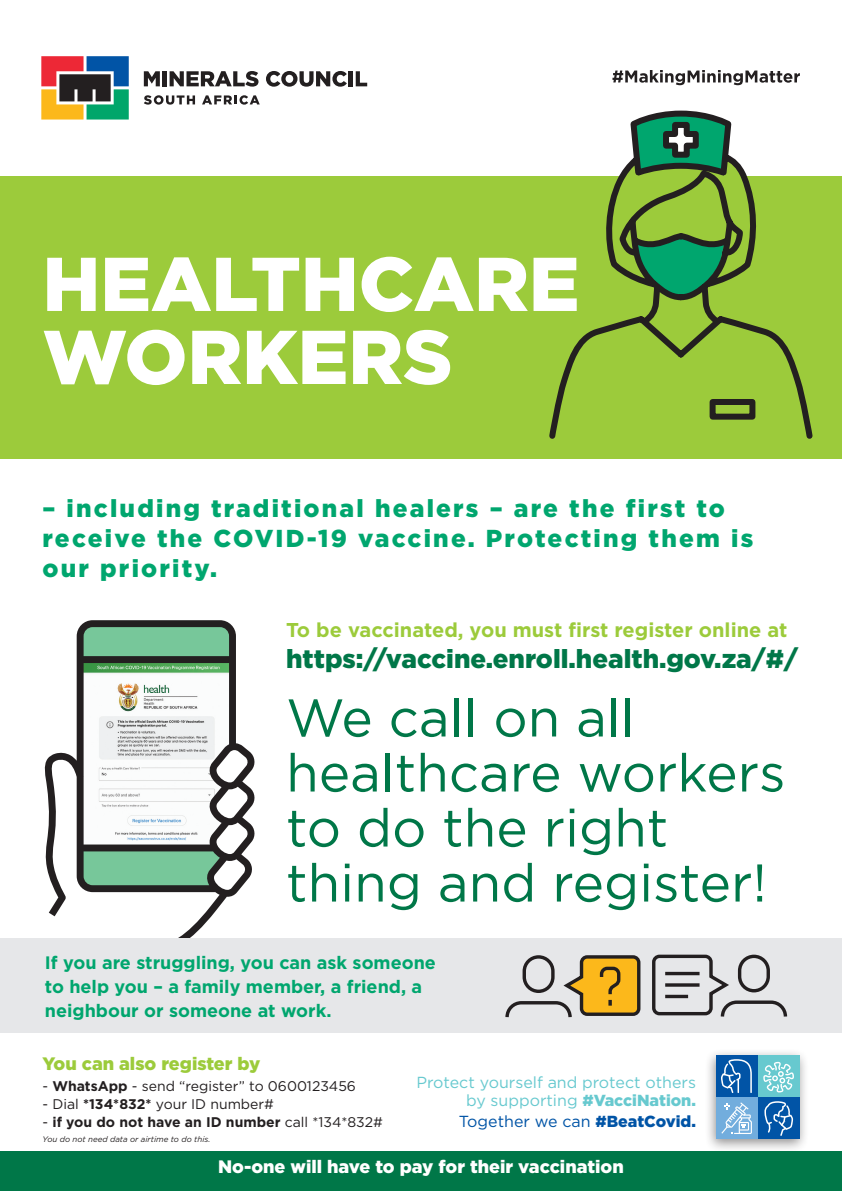
<style>
.page{position:relative;width:842px;height:1191px;background:#fff}
.page>*{position:absolute;margin:0;border:0;box-sizing:border-box;transform-origin:0 0}
.MCSA_2019_Heading_LV{font:900 76px/73px "Gotham";color:#fff}
.MCSA_2019_Heading_LV-2{font:53px/55px "Gotham";color:#007748}
.MCSA_2019_Heading_LV-3{font:900 26px "Gotham";color:#007748}
.MCSA_2019_Heading_LV-4{font:900 24.5px/30px "Gotham";letter-spacing:.09em;color:#00a66e}
.MCSA_2019_Heading_LV-5{font:700 20px "Gotham";color:#9ccb3b}
.MCSA_2019_Heading_LV-6{font:700 18px/24px "Gotham";color:#00a66e}
.MCSA_2019_Heading_LV-7{font:900 18px "Gotham";color:#fff}
.MCSA_2019_Heading_LV-8{font:900 18px "Gotham";color:#9ccb3b}
.MCSA_2019_Heading_LV-9{font:16px/18px "Gotham";color:#67c9cf;text-align:right}
.MCSA_2019_Heading_LV-10{font:16px "Gotham";color:#0154a6}
.MCSA_2019_Heading_LV-11{font:14px "Gotham";color:#231f20}
.MCSA_2019_Heading_LV-12{font:700 14px "Gotham";color:#231f20}
.MCSA_2019_Heading_LV-13{font:italic 8px "Gotham";color:#231f20}
.s1{font-weight:700}
.s2{font-weight:400}
.s3{font-weight:900}
</style>
<div class="page">
<svg style="left:44px;top:620px;width:211px;height:318px"></svg>
<svg style="left:41px;top:56px;width:88px;height:63px;background:#797563"></svg>
<svg style="left:144px;top:71px;width:16px;height:15px"></svg>
<hr style="left:163px;top:71px;width:4px;height:15px;background:#231f20">
<svg style="left:170px;top:71px;width:88px;height:16px"></svg>
<svg style="left:266px;top:71px;width:81px;height:16px"></svg>
<hr style="left:349px;top:71px;width:4px;height:15px;background:#231f20">
<svg style="left:356px;top:71px;width:11px;height:15px"></svg>
<svg style="left:144px;top:95px;width:51px;height:10px"></svg>
<svg style="left:202px;top:95px;width:58px;height:10px"></svg>
<div style="left:0;top:176px;width:842px;height:282px;background:#9ccb3b"></div>
<div style="left:0;top:938px;width:842px;height:95px;background:#e6e7e9"></div>
<svg style="left:549px;top:85px;width:264px;height:354px"></svg>
<svg style="left:505px;top:955px;width:136px;height:63px"></svg>
<svg style="left:652px;top:954px;width:136px;height:63px"></svg>
<svg style="left:612px;top:70px;width:188px;height:15px"></svg>
<div style="left:704px;top:1047px;width:105px;height:106px;background:#231f20;opacity:.5"></div>
<div style="left:716px;top:1097px;width:42px;height:42px;background:#72addd"></div>
<div style="left:716px;top:1055px;width:42px;height:42px;background:#0154a6"></div>
<div style="left:758px;top:1097px;width:42px;height:42px;background:#0154a6"></div>
<div style="left:758px;top:1055px;width:42px;height:42px;background:#67c9cf"></div>
<svg style="left:764px;top:1101px;width:29px;height:34px"></svg>
<svg style="left:721px;top:1059px;width:31px;height:34px"></svg>
<svg style="left:721px;top:1102px;width:31px;height:32px"></svg>
<svg style="left:763px;top:1061px;width:31px;height:31px"></svg>
<div style="left:0;top:1151px;width:842px;height:40px;background:#007748"></div>
<p class="MCSA_2019_Heading_LV" style="left:43px;top:247px;width:538px">HEALTHCARE<br>WORKERS</p>
<p class="MCSA_2019_Heading_LV-4" style="left:43px;top:493px;width:712px">– including traditional healers – are the first to receive the COVID-19 vaccine. Protecting them is our priority.</p>
<p class="MCSA_2019_Heading_LV-5" style="left:286px;top:616px;width:503px">To be vaccinated, you must first register online at</p>
<p class="MCSA_2019_Heading_LV-3" style="left:286px;top:641px;width:513px">https://vaccine.enroll.health.gov.za/#/</p>
<p class="MCSA_2019_Heading_LV-2" style="left:286px;top:689px;width:501px">We call on all healthcare workers to do the right thing and register!</p>
<p class="MCSA_2019_Heading_LV-6" style="left:45px;top:950px;width:393px">If you are struggling, you can ask someone to help you – a family member, a friend, a neighbour or someone at work.</p>
<p class="MCSA_2019_Heading_LV-8" style="left:43px;top:1051px;width:219px">You can also register by</p>
<p class="MCSA_2019_Heading_LV-11" style="left:43px;top:1077px;width:315px">- <span class="s1">WhatsApp</span> - send “register” to 0600123456</p>
<p class="MCSA_2019_Heading_LV-11" style="left:43px;top:1095px;width:233px">- Dial <span class="s1">*134*832*</span> your ID number#</p>
<p class="MCSA_2019_Heading_LV-12" style="left:43px;top:1113px;width:342px"><span class="s2">-</span> if you do not have an ID number <span class="s2">call *134*832#</span></p>
<p class="MCSA_2019_Heading_LV-13" style="left:43px;top:1134px;width:169px">You do not need data or airtime to do this.</p>
<p class="MCSA_2019_Heading_LV-7" style="left:218px;top:1153px;width:407px">No-one will have to pay for their vaccination</p>
<p class="MCSA_2019_Heading_LV-9" style="left:416px;top:1073px;width:281px">Protect yourself and protect others by supporting <span class="s3">#VacciNation.</span></p>
<p class="MCSA_2019_Heading_LV-10" style="left:459px;top:1111px;width:239px">Together we can <span class="s3">#BeatCovid.</span></p>
</div>
